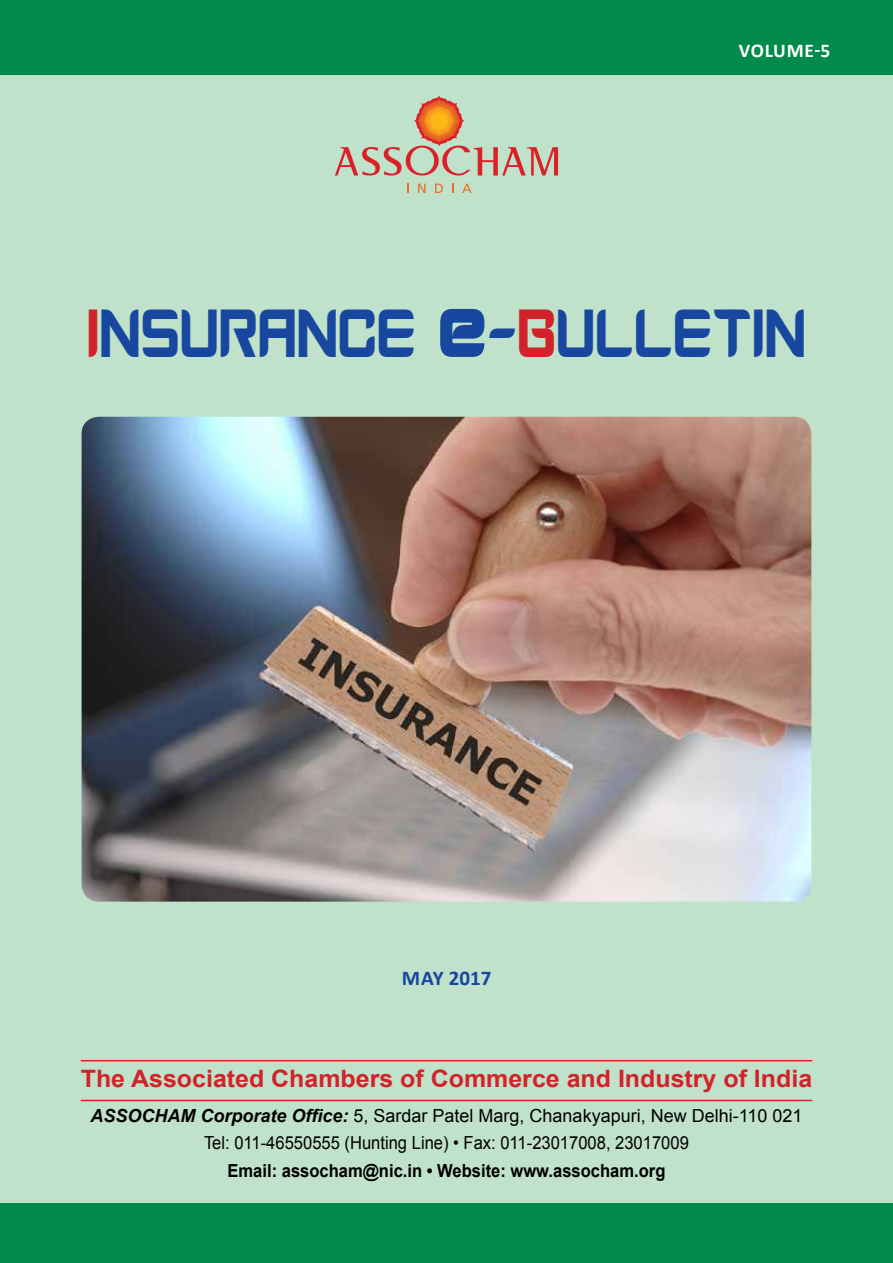
<style>
.page{position:relative;width:893px;height:1263px;background:#c0e2ca}
.page>*{position:absolute;margin:0;border:0;box-sizing:border-box;transform-origin:0 0}
.t1{font:64.8px "Cyberverse";color:#17479e;scale:.67 1}
.t2{font:700 24px "Arial";color:#d2232a;scale:1.04 1}
.t3{font:700 21px "Calibri";color:#17479e}
.t4{font:700 19.5px "Calibri";letter-spacing:.04em;color:#fff}
.t5{font:18px/27px "Arial";color:#000;text-align:center}
.t6{font:700 18px "Arial";color:#000;scale:.92 1}
.s1{color:#d2232a}
.s2{font-size:93.6px}
.s3{font-weight:700;font-style:italic}
</style>
<div class="page">
<div style="left:0;top:0;width:893px;height:75px;background:#008a4b"></div>
<div style="left:0;top:1203px;width:893px;height:60px;background:#008a4b"></div>
<svg style="left:418px;top:184px;width:8px;height:9px"></svg>
<svg style="left:435px;top:184px;width:8px;height:9px"></svg>
<svg style="left:452px;top:184px;width:2px;height:9px"></svg>
<svg style="left:462px;top:184px;width:10px;height:9px"></svg>
<svg style="left:335px;top:95px;width:223px;height:81px"></svg>
<hr style="left:81px;top:1060px;width:731px;height:1px;background:#d2232a">
<hr style="left:81px;top:1100px;width:731px;height:1px;background:#d2232a">
<img style="left:82px;top:417px;width:729px;height:485px">
<p class="t4" style="left:739px;top:38px;width:93px">VOLUME-5</p>
<h1 class="t1" style="left:87px;top:286px;width:1074px"><span class="s1">I</span>NSURANCE <span class="s2">E</span>-<span class="s1">B</span>ULLETIN</h1>
<p class="t3" style="left:402px;top:965px;width:91px">MAY 2017</p>
<h2 class="t2" style="left:81px;top:1062px;width:705px">The Associated Chambers of Commerce and Industry of India</h2>
<p class="t5" style="left:90px;top:1103px;width:713px"><span class="s3">ASSOCHAM Corporate Office:</span> 5, Sardar Patel Marg, Chanakyapuri, New Delhi-110 021<br>Tel: 011-46550555 (Hunting Line) • Fax: 011-23017008, 23017009</p>
<p class="t6" style="left:228px;top:1158px;width:478px">Email: assocham@nic.in • Website: www.assocham.org</p>
</div>
